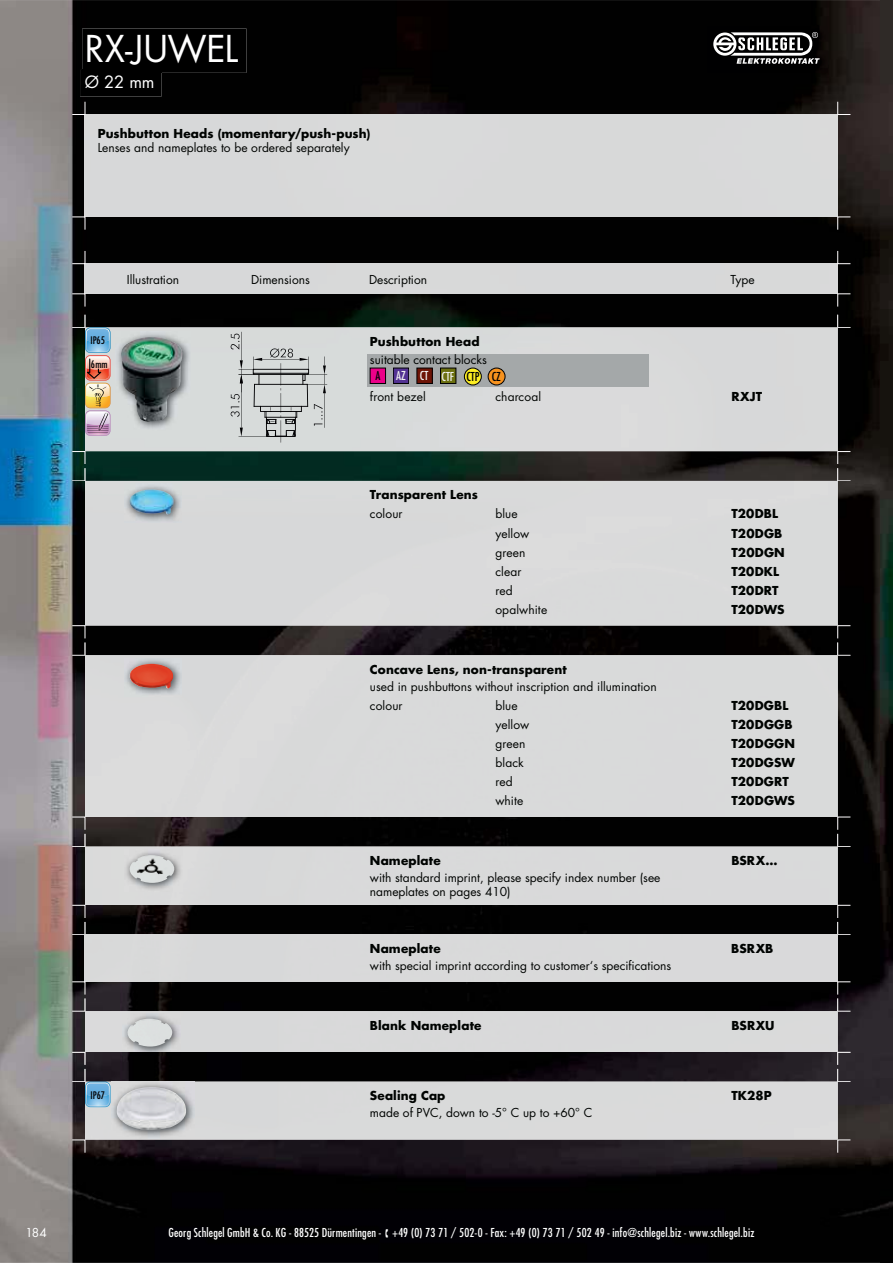
<style>
.page{position:relative;width:893px;height:1263px;background:#fff}
.page>*{position:absolute;margin:0;border:0;box-sizing:border-box;transform-origin:0 0}
.t1{font:36px "Futura Std";letter-spacing:-.015em;color:#fff}
.t2{font:16.5px "Futura Std";color:#fff}
.t3{font:12px/21px "Futura Std";color:#000301}
.t4{font:700 12px "Futura Std";letter-spacing:.01em;color:#000301}
.t5{font:condensed 12px "Futura Std";letter-spacing:.015em;color:#fff}
.t6{font:12px "Futura Std";color:#fff}
.t7{font:condensed 12px "Futura Std";color:#000002}
.t8{font:condensed 10.2px "Futura Std";color:#000002}
.s1{font-stretch:condensed;color:#f1f1f0}
.s2{font-stretch:condensed;color:#000002}
</style>
<div class="page">
<img style="left:0;top:0;width:880px;height:1263px">
<img style="left:880px;top:0;width:13px;height:1263px">
<div style="left:85px;top:115px;width:753px;height:102px;background:#d8d9d9"></div>
<div style="left:85px;top:264px;width:753px;height:29px;background:#d7d8d9"></div>
<svg style="left:72px;top:293px;width:14px;height:14px"></svg>
<svg style="left:837px;top:293px;width:13px;height:14px"></svg>
<svg style="left:72px;top:217px;width:14px;height:13px"></svg>
<svg style="left:837px;top:217px;width:13px;height:13px"></svg>
<svg style="left:837px;top:251px;width:13px;height:13px"></svg>
<svg style="left:72px;top:251px;width:14px;height:13px"></svg>
<svg style="left:837px;top:102px;width:13px;height:13px"></svg>
<svg style="left:72px;top:102px;width:14px;height:13px"></svg>
<div style="left:85px;top:443px;width:753px;height:8px;background:#d8dada"></div>
<svg style="left:72px;top:451px;width:778px;height:30px;background:#162a23"></svg>
<div style="left:85px;top:481px;width:753px;height:145px;background:#d9dada"></div>
<svg style="left:72px;top:626px;width:778px;height:29px;background:#0c0a0b"></svg>
<div style="left:85px;top:655px;width:753px;height:162px;background:#d9dada"></div>
<svg style="left:72px;top:817px;width:778px;height:30px;background:#0f0d0d"></svg>
<div style="left:85px;top:847px;width:753px;height:58px;background:#d9d9da"></div>
<svg style="left:72px;top:905px;width:778px;height:30px;background:#0b0a0a"></svg>
<div style="left:85px;top:935px;width:753px;height:46px;background:#d9d9da"></div>
<svg style="left:72px;top:981px;width:778px;height:30px;background:#0c0b0c"></svg>
<div style="left:85px;top:1011px;width:753px;height:41px;background:#d9d9da"></div>
<div style="left:85px;top:1107px;width:753px;height:33px;background:#d9dada"></div>
<svg style="left:72px;top:1140px;width:14px;height:12px"></svg>
<svg style="left:837px;top:1140px;width:13px;height:12px"></svg>
<img style="left:708px;top:27px;width:120px;height:45px">
<svg style="left:713px;top:32px;width:107px;height:32px"></svg>
<svg style="left:72px;top:315px;width:778px;height:128px;background:#afb2b1"></svg>
<img style="left:124px;top:484px;width:58px;height:39px">
<img style="left:130px;top:489px;width:44px;height:26px">
<img style="left:124px;top:658px;width:57px;height:39px">
<img style="left:129px;top:664px;width:44px;height:26px">
<img style="left:124px;top:850px;width:58px;height:41px">
<img style="left:128px;top:855px;width:48px;height:28px">
<img style="left:122px;top:1013px;width:58px;height:39px">
<img style="left:126px;top:1019px;width:46px;height:28px">
<svg style="left:72px;top:1052px;width:778px;height:55px;background:#626163"></svg>
<img style="left:86px;top:1095px;width:23px;height:11px">
<img style="left:87px;top:1095px;width:22px;height:1px">
<img style="left:86px;top:1083px;width:23px;height:12px">
<img style="left:111px;top:1082px;width:83px;height:56px">
<img style="left:117px;top:1087px;width:69px;height:43px">
<div style="left:82px;top:29px;width:164px;height:44px;background:#000"></div>
<div style="left:80px;top:70px;width:82px;height:26px;background:#000"></div>
<img style="left:82px;top:70px;width:80px;height:3px">
<div style="left:370px;top:368px;width:15px;height:15px;background:#ec0088"></div>
<div style="left:370px;top:368px;width:16px;height:16px;border:1px solid #000002"></div>
<div style="left:393px;top:368px;width:16px;height:15px;background:#533293"></div>
<div style="left:393px;top:368px;width:16px;height:16px;border:1px solid #000002"></div>
<div style="left:417px;top:368px;width:15px;height:15px;background:#6d1406"></div>
<div style="left:417px;top:368px;width:15px;height:16px;border:1px solid #000002"></div>
<div style="left:440px;top:368px;width:16px;height:15px;background:#6c7010"></div>
<div style="left:440px;top:368px;width:16px;height:16px;border:1px solid #000002"></div>
<div style="left:464px;top:368px;width:17px;height:17px;background:#fced23;border-radius:50%"></div>
<div style="left:464px;top:368px;width:17px;height:17px;border:1px solid #000002;border-radius:50%"></div>
<div style="left:488px;top:368px;width:17px;height:17px;background:#f7921e;border-radius:50%"></div>
<div style="left:488px;top:368px;width:17px;height:17px;border:1px solid #000002;border-radius:50%"></div>
<h1 class="t1" style="left:85px;top:32px;width:155px">RX-JUWEL</h1>
<h2 class="t2" style="left:85px;top:74px;width:71px">Ø 22 mm</h2>
<p class="t4" style="left:98px;top:127px;width:274px">Pushbutton Heads (momentary/push-push)</p>
<p class="t3" style="left:98px;top:138px;width:253px">Lenses and nameplates to be ordered separately</p>
<p class="t8" style="left:90px;top:335px;width:16px">IP65</p>
<p class="t8" style="left:91px;top:358px;width:18px">6 mm</p>
<p class="t3" style="left:127px;top:269px;width:54px">Illustration</p>
<p class="t3" style="left:251px;top:269px;width:60px">Dimensions</p>
<p class="t3" style="left:369px;top:269px;width:60px">Description</p>
<p class="t3" style="left:730px;top:269px;width:26px">Type</p>
<p class="t4" style="left:370px;top:336px;width:111px">Pushbutton Head</p>
<p class="t7" style="left:375px;top:369px;width:6px">A</p>
<p class="t3" style="left:370px;top:350px;width:118px">suitable contact blocks</p>
<p class="t3" style="left:370px;top:366px;width:132px;text-indent:26px"><span class="s1">AZ CT CTF</span> <span class="s2">CTP CZ </span>front bezel</p>
<p class="t3" style="left:495px;top:387px;width:47px">charcoal</p>
<p class="t4" style="left:731px;top:391px;width:32px">RXJT</p>
<p class="t8" style="left:90px;top:1089px;width:16px">IP67</p>
<p class="t4" style="left:370px;top:489px;width:109px">Transparent Lens</p>
<p class="t3" style="left:370px;top:504px;width:34px">colour</p>
<p class="t3" style="left:495px;top:504px;width:24px">blue</p>
<p class="t4" style="left:731px;top:508px;width:48px">T20DBL</p>
<p class="t3" style="left:495px;top:523px;width:35px">yellow</p>
<p class="t4" style="left:731px;top:528px;width:52px">T20DGB</p>
<p class="t3" style="left:495px;top:543px;width:32px">green</p>
<p class="t4" style="left:731px;top:547px;width:55px">T20DGN</p>
<p class="t3" style="left:495px;top:562px;width:28px">clear</p>
<p class="t4" style="left:731px;top:566px;width:49px">T20DKL</p>
<p class="t3" style="left:495px;top:581px;width:19px">red</p>
<p class="t4" style="left:731px;top:585px;width:49px">T20DRT</p>
<p class="t3" style="left:495px;top:600px;width:53px">opalwhite</p>
<p class="t4" style="left:731px;top:604px;width:55px">T20DWS</p>
<p class="t4" style="left:370px;top:664px;width:198px">Concave Lens, non-transparent</p>
<p class="t3" style="left:370px;top:677px;width:288px;line-height:19.2px">used in pushbuttons without inscription and illumination colour</p>
<p class="t3" style="left:495px;top:696px;width:24px">blue</p>
<p class="t4" style="left:731px;top:700px;width:58px">T20DGBL</p>
<p class="t3" style="left:495px;top:715px;width:35px">yellow</p>
<p class="t4" style="left:731px;top:719px;width:63px">T20DGGB</p>
<p class="t3" style="left:495px;top:734px;width:32px">green</p>
<p class="t4" style="left:731px;top:738px;width:65px">T20DGGN</p>
<p class="t3" style="left:495px;top:753px;width:30px">black</p>
<p class="t4" style="left:731px;top:757px;width:65px">T20DGSW</p>
<p class="t3" style="left:495px;top:772px;width:19px">red</p>
<p class="t4" style="left:731px;top:776px;width:59px">T20DGRT</p>
<p class="t3" style="left:495px;top:791px;width:29px">white</p>
<p class="t4" style="left:731px;top:795px;width:65px">T20DGWS</p>
<p class="t4" style="left:370px;top:855px;width:72px">Nameplate</p>
<p class="t4" style="left:731px;top:855px;width:48px">BSRX...</p>
<p class="t3" style="left:370px;top:871px;width:292px;line-height:14.4px">with standard imprint, please specify index number (see nameplates on pages 410)</p>
<p class="t4" style="left:370px;top:943px;width:72px">Nameplate</p>
<p class="t4" style="left:731px;top:943px;width:44px">BSRXB</p>
<p class="t3" style="left:370px;top:956px;width:303px">with special imprint according to customer‘s specifications</p>
<p class="t4" style="left:370px;top:1020px;width:113px">Blank Nameplate</p>
<p class="t4" style="left:731px;top:1020px;width:44px">BSRXU</p>
<p class="t4" style="left:370px;top:1090px;width:77px">Sealing Cap</p>
<p class="t4" style="left:731px;top:1090px;width:42px">TK28P</p>
<p class="t3" style="left:370px;top:1103px;width:224px">made of PVC, down to -5° C up to +60° C</p>
<p class="t6" style="left:25px;top:1227px;width:23px">184</p>
<p class="t5" style="left:168px;top:1226px;width:587px">Georg Schlegel GmbH &amp; Co. KG - 88525 Dürmentingen - ▪ +49 (0) 73 71 / 502-0 - Fax: +49 (0) 73 71 / 502 49 - info@schlegel.biz - www.schlegel.biz</p>
</div>
